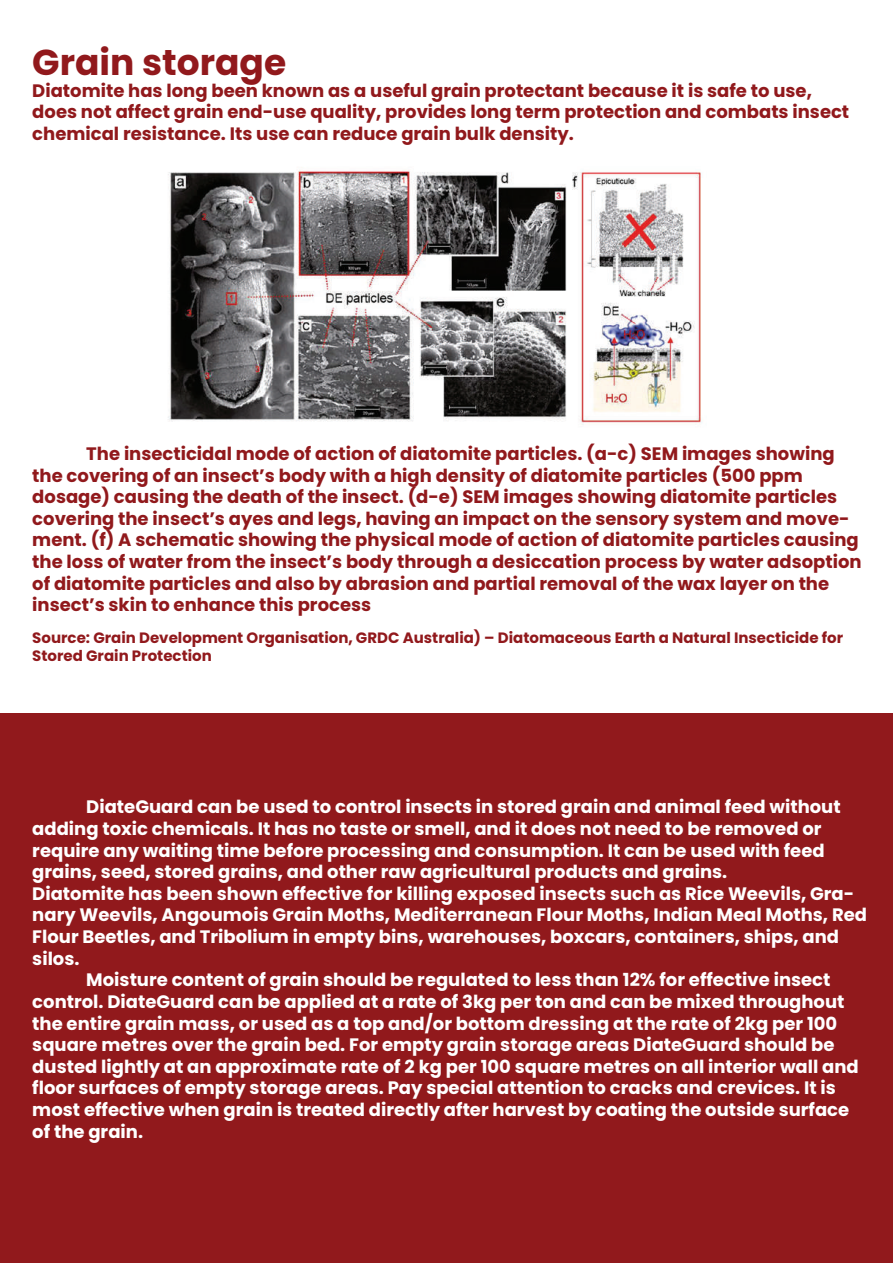
<style>
.page{position:relative;width:893px;height:1263px;background:#fff}
.page>*{position:absolute;margin:0;border:0;box-sizing:border-box;transform-origin:0 0}
.t1{font:700 36px "Poppins";color:#91191c}
.t2{font:700 18px "Poppins";color:#fff}
.t3{font:700 18px/21.6px "Poppins";color:#91191c}
.t4{font:700 15px/18px "Poppins";color:#91191c}
</style>
<div class="page">
<div style="left:0;top:714px;width:893px;height:549px;background:#91191c"></div>
<img style="left:168px;top:170px;width:534px;height:255px">
<h1 class="t1" style="left:32px;top:42px;width:255px">Grain storage</h1>
<p class="t3" style="left:32px;top:80px;width:818px">Diatomite has long been known as a useful grain protectant because it is safe to use, does not affect grain end-use quality, provides long term protection and combats insect chemical resistance. Its use can reduce grain bulk density.</p>
<p class="t3" style="left:32px;top:443px;width:831px;text-indent:54px">The insecticidal mode of action of diatomite particles. (a-c) SEM images showing the covering of an insect’s body with a high density of diatomite particles (500 ppm dosage) causing the death of the insect. (d-e) SEM images showing diatomite particles covering the insect’s ayes and legs, having an impact on the sensory system and move&shy;ment. (f) A schematic showing the physical mode of action of diatomite particles causing the loss of water from the insect’s body through a desiccation process by water adsoption of diatomite particles and also by abrasion and partial removal of the wax layer on the insect’s skin to enhance this process</p>
<p class="t4" style="left:32px;top:629px;width:812px">Source: Grain Development Organisation, GRDC Australia) – Diatomaceous Earth a Natural Insecticide for<br>Stored Grain Protection</p>
<p class="t2" style="left:86px;top:797px;width:756px">DiateGuard can be used to control insects in stored grain and animal feed without</p>
<p class="t2" style="left:32px;top:818px;width:791px">adding toxic chemicals. It has no taste or smell, and it does not need to be removed or</p>
<p class="t2" style="left:32px;top:840px;width:794px">require any waiting time before processing and consumption. It can be used with feed</p>
<p class="t2" style="left:32px;top:861px;width:696px">grains, seed, stored grains, and other raw agricultural products and grains.</p>
<p class="t2" style="left:32px;top:883px;width:823px">Diatomite has been shown effective for killing exposed insects such as Rice Weevils, Gra-</p>
<p class="t2" style="left:32px;top:905px;width:836px">nary Weevils, Angoumois Grain Moths, Mediterranean Flour Moths, Indian Meal Moths, Red</p>
<p class="t2" style="left:32px;top:926px;width:808px">Flour Beetles, and Tribolium in empty bins, warehouses, boxcars, containers, ships, and</p>
<p class="t2" style="left:32px;top:948px;width:49px">silos.</p>
<p class="t2" style="left:86px;top:969px;width:746px">Moisture content of grain should be regulated to less than 12% for effective insect</p>
<p class="t2" style="left:32px;top:991px;width:814px">control. DiateGuard can be applied at a rate of 3kg per ton and can be mixed throughout</p>
<p class="t2" style="left:32px;top:1013px;width:806px">the entire grain mass, or used as a top and/or bottom dressing at the rate of 2kg per 100</p>
<p class="t2" style="left:32px;top:1034px;width:804px">square metres over the grain bed. For empty grain storage areas DiateGuard should be</p>
<p class="t2" style="left:32px;top:1056px;width:828px">dusted lightly at an approximate rate of 2 kg per 100 square metres on all interior wall and</p>
<p class="t2" style="left:32px;top:1077px;width:805px">floor surfaces of empty storage areas. Pay special attention to cracks and crevices. It is</p>
<p class="t2" style="left:32px;top:1099px;width:818px">most effective when grain is treated directly after harvest by coating the outside surface</p>
<p class="t2" style="left:32px;top:1121px;width:112px">of the grain.</p>
</div>
